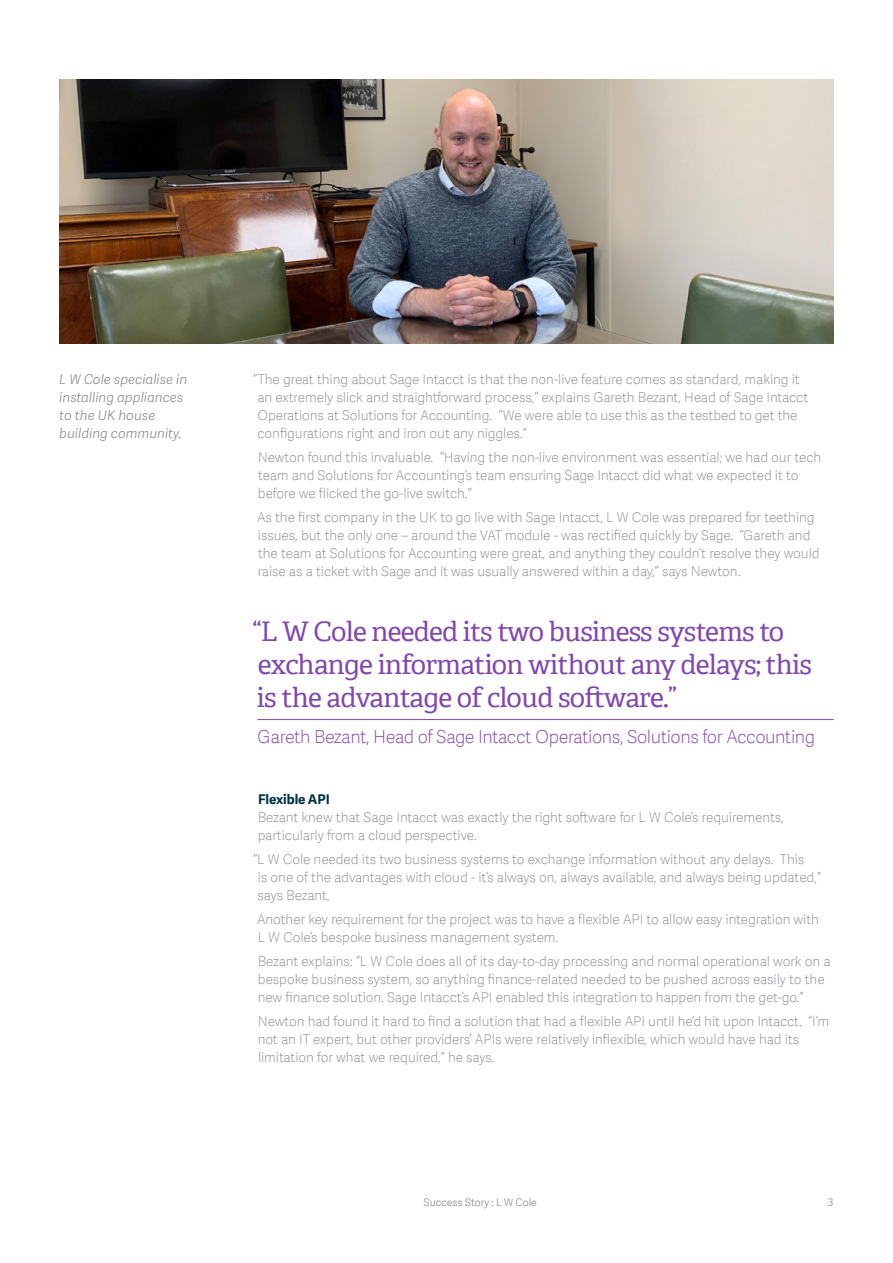
<style>
.page{position:relative;width:893px;height:1263px;background:#fff}
.page>*{position:absolute;margin:0;border:0;box-sizing:border-box;transform-origin:0 0}
.t1{font:27px/33px "Adelle SAGE";letter-spacing:-.025em;color:#8246af}
.t2{font:18px "Adelle Sans SAGE Th";letter-spacing:-.025em;color:#8246af}
.t3{font:13.5px/18px "Adelle Sans SAGE Th";letter-spacing:-.005em;color:#888b8d}
.t4{font:italic 13.5px/18px "Adelle Sans SAGE Lt";color:#888b8d}
.t5{font:700 13.5px "Adelle Sans SAGE";letter-spacing:-.005em;color:#003349}
.t6{font:10.5px "Adelle Sans SAGE Lt";letter-spacing:-.005em;color:#888b8d}
</style>
<div class="page">
<img style="left:59px;top:80px;width:774px;height:264px">
<hr style="left:257px;top:719px;width:576px;height:1px;background:#8246af">
<p class="t4" style="left:59px;top:370px;width:130px">L W Cole specialise in installing appliances to the UK house building community.</p>
<p class="t3" style="left:257px;top:370px;width:552px;text-indent:-4px">“The great thing about Sage Intacct is that the non-live feature comes as standard, making it an extremely slick and straightforward process,” explains Gareth Bezant, Head of Sage Intacct Operations at Solutions for Accounting. “We were able to use this as the testbed to get the configurations right and iron out any niggles.”</p>
<p class="t3" style="left:258px;top:448px;width:565px">Newton found this invaluable. “Having the non-live environment was essential; we had our tech team and Solutions for Accounting’s team ensuring Sage Intacct did what we expected it to before we flicked the go-live switch.”</p>
<p class="t3" style="left:257px;top:508px;width:564px">As the first company in the UK to go live with Sage Intacct, L W Cole was prepared for teething issues, but the only one – around the VAT module - was rectified quickly by Sage. “Gareth and the team at Solutions for Accounting were great, and anything they couldn’t resolve they would raise as a ticket with Sage and it was usually answered within a day,” says Newton.</p>
<h1 class="t1" style="left:252px;top:614px;width:561px">“L W Cole needed its two business systems to exchange information without any delays; this is the advantage of cloud software.”</h1>
<h2 class="t2" style="left:257px;top:724px;width:559px">Gareth Bezant, Head of Sage Intacct Operations, Solutions for Accounting</h2>
<p class="t5" style="left:258px;top:789px;width:73px">Flexible API</p>
<p class="t3" style="left:258px;top:808px;width:528px">Bezant knew that Sage Intacct was exactly the right software for L W Cole’s requirements, particularly from a cloud perspective.</p>
<p class="t3" style="left:258px;top:850px;width:565px;text-indent:-4px">“L W Cole needed its two business systems to exchange information without any delays. This<br>is one of the advantages with cloud - it’s always on, always available, and always being updated,” says Bezant.</p>
<p class="t3" style="left:257px;top:910px;width:563px">Another key requirement for the project was to have a flexible API to allow easy integration with<br>L W Cole’s bespoke business management system.</p>
<p class="t3" style="left:258px;top:952px;width:574px">Bezant explains: “L W Cole does all of its day-to-day processing and normal operational work on a bespoke business system, so anything finance-related needed to be pushed across easily to the new finance solution. Sage Intacct’s API enabled this integration to happen from the get-go.”</p>
<p class="t3" style="left:258px;top:1012px;width:573px">Newton had found it hard to find a solution that had a flexible API until he’d hit upon Intacct. “I’m not an IT expert, but other providers’ APIs were relatively inflexible, which would have had its limitation for what we required,” he says.</p>
<p class="t6" style="left:423px;top:1195px;width:115px">Success Story : L W Cole</p>
<p class="t6" style="left:827px;top:1195px;width:7px">3</p>
</div>
